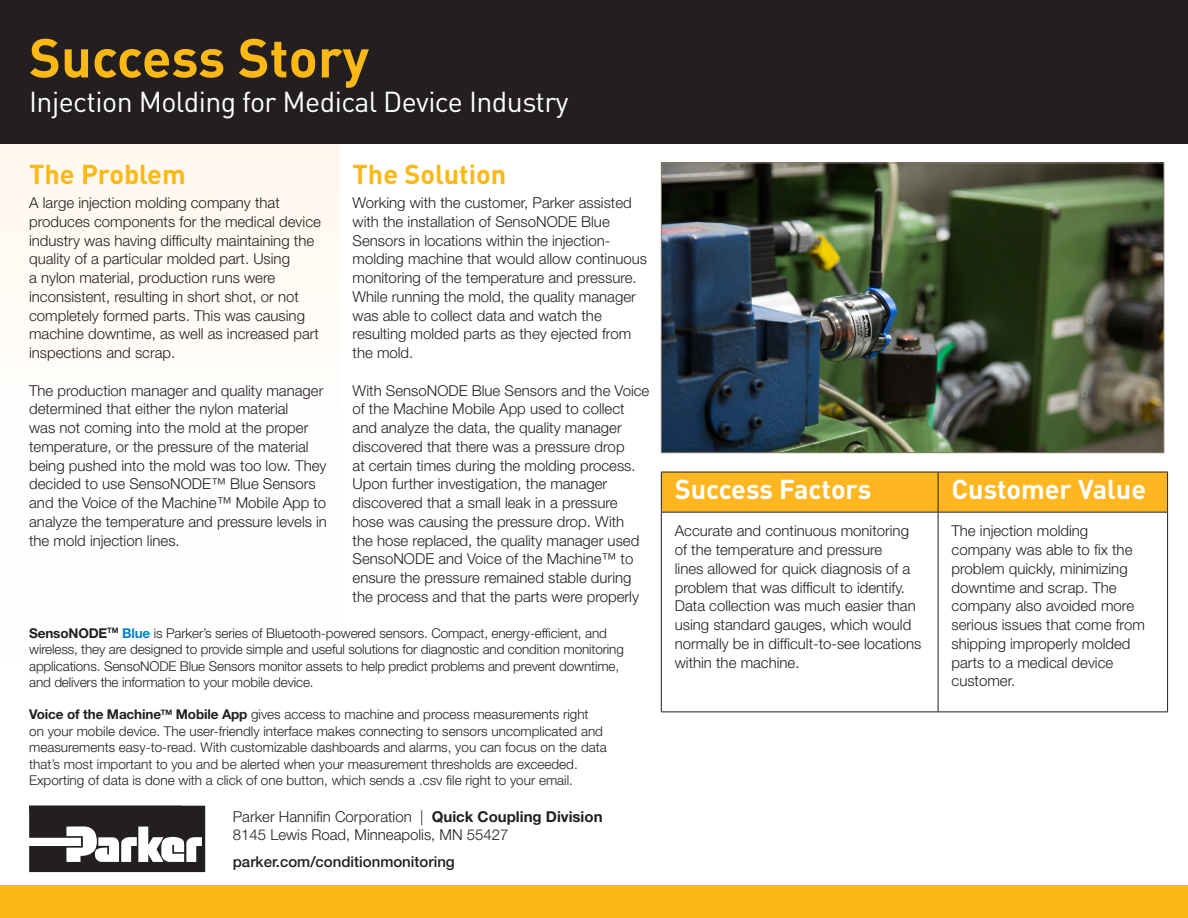
<style>
.page{position:relative;width:1188px;height:918px;background:#fff}
.page>*{position:absolute;margin:0;border:0;box-sizing:border-box;transform-origin:0 0}
.t1{font:700 54px "DINOT";color:#fcb814}
.t2{font:28.5px "DINOT";letter-spacing:-.02em;color:#fff}
.t3{font:700 27px "DINOT";color:#fff}
.t4{font:700 27px "DINOT";color:#fcb814}
.t5{font:300 15px/18.8px "Helvetica Neue LT Std";color:#231f20}
.t6{font:500 15px "Helvetica Neue LT Std";color:#231f20}
.t7{font:300 13.5px/16.5px "Helvetica Neue LT Std";color:#231f20}
.s1{font-weight:700}
.s2{font-weight:700;color:#0082c5}
</style>
<div class="page">
<div style="left:0;top:135px;width:340px;height:527px;background:linear-gradient(to right,#fffcf9,#fffcf9)"></div>
<div style="left:0;top:885px;width:1188px;height:33px;background:#fcb814"></div>
<div style="left:0;top:0;width:1188px;height:144px;background:#231f20"></div>
<div style="left:662px;top:473px;width:505px;height:39px;background:#ffb620"></div>
<hr style="left:661px;top:472px;width:277px;height:1px;background:#231f20">
<hr style="left:661px;top:472px;width:1px;height:40px;background:#231f20">
<hr style="left:938px;top:472px;width:230px;height:1px;background:#231f20">
<hr style="left:938px;top:472px;width:1px;height:40px;background:#231f20">
<hr style="left:1167px;top:472px;width:1px;height:40px;background:#231f20">
<hr style="left:661px;top:512px;width:277px;height:1px;background:#231f20">
<hr style="left:661px;top:513px;width:1px;height:198px;background:#231f20">
<hr style="left:661px;top:711px;width:277px;height:1px;background:#231f20">
<hr style="left:938px;top:711px;width:230px;height:1px;background:#231f20">
<hr style="left:938px;top:512px;width:230px;height:1px;background:#231f20">
<hr style="left:938px;top:513px;width:1px;height:198px;background:#231f20">
<hr style="left:1167px;top:513px;width:1px;height:198px;background:#231f20">
<svg style="left:29px;top:806px;width:176px;height:66px"></svg>
<img style="left:663px;top:165px;width:499px;height:286px">
<div style="left:661px;top:163px;width:503px;height:290px;border:1px solid #887d6e"></div>
<h1 class="t1" style="left:29px;top:21px;width:341px">Success Story</h1>
<h2 class="t2" style="left:29px;top:82px;width:541px">Injection Molding for Medical Device Industry</h2>
<h3 class="t4" style="left:29px;top:156px;width:158px">The Problem</h3>
<p class="t5" style="left:29px;top:193px;width:293px">A large injection molding company that produces components for the medical device industry was having difficulty maintaining the quality of a particular molded part. Using<br>a nylon material, production runs were inconsistent, resulting in short shot, or not completely formed parts. This was causing machine downtime, as well as increased part inspections and scrap.</p>
<p class="t5" style="left:29px;top:381px;width:299px">The production manager and quality manager determined that either the nylon material<br>was not coming into the mold at the proper temperature, or the pressure of the material being pushed into the mold was too low. They decided to use SensoNODE™ Blue Sensors and the Voice of the Machine™ Mobile App to analyze the temperature and pressure levels in the mold injection lines.</p>
<h3 class="t4" style="left:353px;top:156px;width:155px">The Solution</h3>
<p class="t5" style="left:353px;top:193px;width:296px">Working with the customer, Parker assisted with the installation of SensoNODE Blue Sensors in locations within the injection&shy;molding machine that would allow continuous monitoring of the temperature and pressure.<br>While running the mold, the quality manager was able to collect data and watch the resulting molded parts as they ejected from the mold.</p>
<p class="t5" style="left:353px;top:381px;width:298px">With SensoNODE Blue Sensors and the Voice of the Machine Mobile App used to collect and analyze the data, the quality manager discovered that there was a pressure drop<br>at certain times during the molding process.<br>Upon further investigation, the manager discovered that a small leak in a pressure hose was causing the pressure drop. With<br>the hose replaced, the quality manager used SensoNODE and Voice of the Machine™ to ensure the pressure remained stable during the process and that the parts were properly</p>
<p class="t7" style="left:29px;top:625px;width:596px"><span class="s1">SensoNODE</span><sup>TM</sup> <span class="s2">Blue</span> is Parker’s series of Bluetooth-powered sensors. Compact, energy-efficient, and wireless, they are designed to provide simple and useful solutions for diagnostic and condition monitoring applications. SensoNODE Blue Sensors monitor assets to help predict problems and prevent downtime, and delivers the information to your mobile device.</p>
<p class="t7" style="left:29px;top:706px;width:579px"><span class="s1">Voice of the Machine</span><sup>TM</sup> <span class="s1">Mobile App</span> gives access to machine and process measurements right<br>on your mobile device. The user-friendly interface makes connecting to sensors uncomplicated and measurements easy-to-read. With customizable dashboards and alarms, you can focus on the data that’s most important to you and be alerted when your measurement thresholds are exceeded.<br>Exporting of data is done with a click of one button, which sends a .csv file right to your email.</p>
<p class="t5" style="left:233px;top:808px;width:371px;line-height:18px">Parker Hannifin Corporation | <span class="s1">Quick Coupling Division<br></span>8145 Lewis Road, Minneapolis, MN 55427</p>
<p class="t6" style="left:233px;top:853px;width:224px">parker.com/conditionmonitoring</p>
<h3 class="t3" style="left:675px;top:471px;width:198px">Success Factors</h3>
<h3 class="t3" style="left:952px;top:471px;width:196px">Customer Value</h3>
<p class="t5" style="left:675px;top:521px;width:248px">Accurate and continuous monitoring of the temperature and pressure<br>lines allowed for quick diagnosis of a problem that was difficult to identify.<br>Data collection was much easier than using standard gauges, which would normally be in difficult-to-see locations within the machine.</p>
<p class="t5" style="left:952px;top:521px;width:195px">The injection molding company was able to fix the problem quickly, minimizing downtime and scrap. The company also avoided more serious issues that come from shipping improperly molded parts to a medical device customer.</p>
</div>
